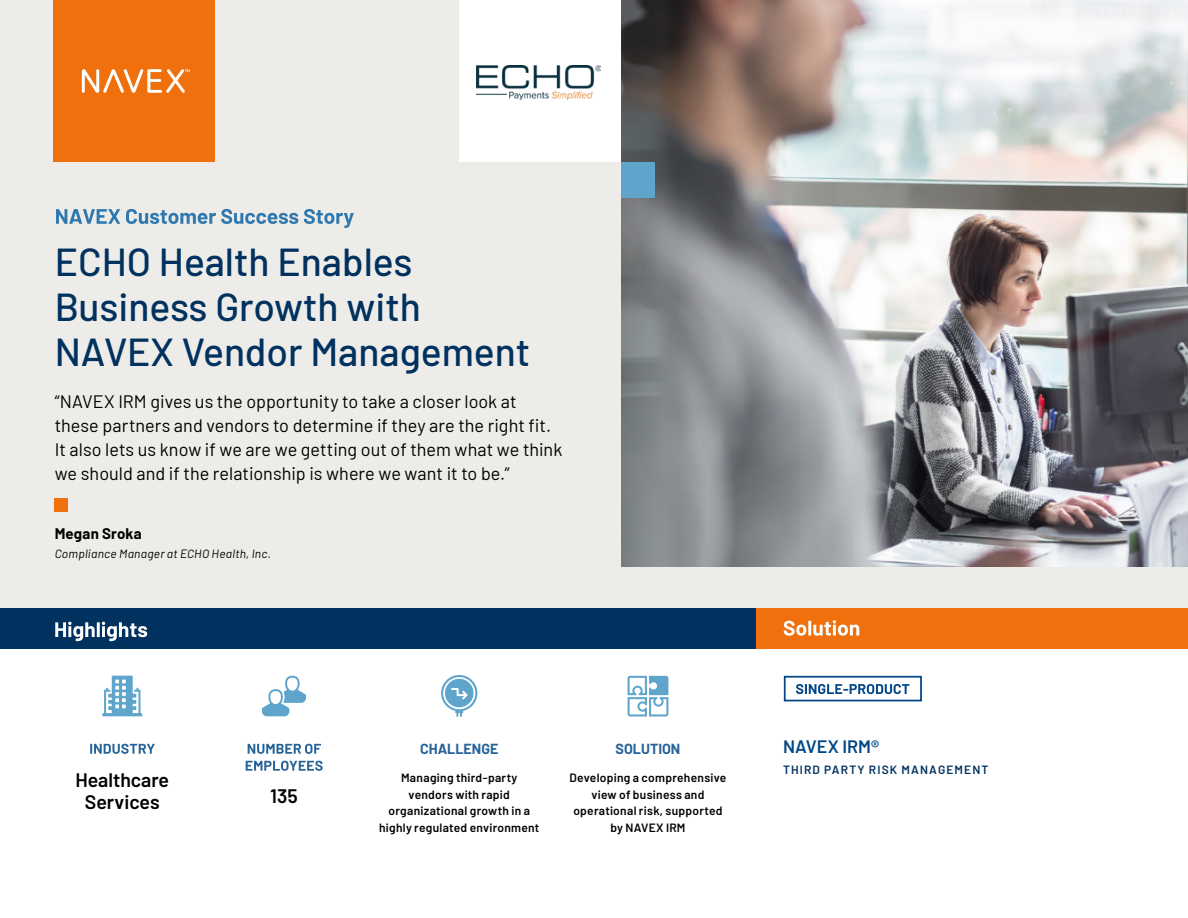
<style>
.page{position:relative;width:1188px;height:918px;background:#fff}
.page>*{position:absolute;margin:0;border:0;box-sizing:border-box;transform-origin:0 0}
.t1{font:500 39px/45px "Barlow";color:#00315f}
.t2{font:600 19.5px/22.5px "Barlow";color:#000;text-align:center}
.t3{font:18px/24px "Barlow";color:#000}
.t4{font:600 18px "Barlow";color:#004787}
.t5{font:700 15px "Barlow";letter-spacing:.01em;color:#000}
.t6{font:700 14.25px "Barlow";color:#266399}
.t7{font:600 12px/16.5px "Barlow";letter-spacing:.025em;color:#000;text-align:center}
.t8{font:italic 12px "Barlow";letter-spacing:.02em;color:#000}
.t9{font:600 12px "Barlow";letter-spacing:.095em;color:#00315f}
</style>
<div class="page">
<div style="left:0;top:0;width:1188px;height:649px;background:#eeece9"></div>
<div style="left:53px;top:0;width:162px;height:162px;background:#ef700c"></div>
<svg style="left:82px;top:69px;width:108px;height:24px"></svg>
<div style="left:0;top:608px;width:756px;height:41px;background:#00315f"></div>
<img style="left:621px;top:0;width:567px;height:567px">
<svg style="left:55px;top:622px;width:92px;height:19px"></svg>
<svg style="left:246px;top:761px;width:77px;height:10px"></svg>
<svg style="left:248px;top:744px;width:73px;height:10px"></svg>
<svg style="left:90px;top:744px;width:65px;height:10px"></svg>
<svg style="left:56px;top:209px;width:298px;height:19px"></svg>
<div style="left:55px;top:498px;width:13px;height:14px;background:#ef700c"></div>
<div style="left:756px;top:608px;width:432px;height:41px;background:#ef700c"></div>
<svg style="left:784px;top:620px;width:75px;height:16px"></svg>
<div style="left:459px;top:0;width:162px;height:162px;background:#fff"></div>
<div style="left:621px;top:162px;width:34px;height:35px;background:#5fa4cb"></div>
<svg style="left:262px;top:676px;width:44px;height:40px"></svg>
<svg style="left:102px;top:676px;width:40px;height:40px"></svg>
<svg style="left:628px;top:676px;width:40px;height:40px"></svg>
<svg style="left:441px;top:675px;width:36px;height:42px"></svg>
<img style="left:477px;top:66px;width:124px;height:34px">
<div style="left:784px;top:676px;width:138px;height:25px;border:2px solid #004787"></div>
<svg style="left:796px;top:684px;width:113px;height:10px"></svg>
<h1 class="t1" style="left:55px;top:237px;width:477px">ECHO Health Enables<br>Business Growth with<br>NAVEX Vendor Management</h1>
<p class="t3" style="left:55px;top:388px;width:509px">“NAVEX IRM gives us the opportunity to take a closer look at these partners and vendors to determine if they are the right fit.<br>It also lets us know if we are we getting out of them what we think we should and if the relationship is where we want it to be.”</p>
<p class="t5" style="left:55px;top:522px;width:88px">Megan Sroka</p>
<p class="t8" style="left:55px;top:545px;width:218px">Compliance Manager at ECHO Health, Inc.</p>
<p class="t2" style="left:75px;top:767px;width:95px">Healthcare<br>Services</p>
<p class="t2" style="left:270px;top:783px;width:29px">135</p>
<p class="t6" style="left:420px;top:738px;width:80px">CHALLENGE</p>
<p class="t6" style="left:616px;top:738px;width:66px">SOLUTION</p>
<p class="t7" style="left:379px;top:769px;width:162px">Managing third-party vendors with rapid organizational growth in a highly regulated environment</p>
<p class="t7" style="left:570px;top:769px;width:158px">Developing a comprehensive view of business and operational risk, supported by NAVEX IRM</p>
<p class="t4" style="left:783px;top:733px;width:98px">NAVEX IRM®</p>
<p class="t9" style="left:783px;top:760px;width:207px">THIRD PARTY RISK MANAGEMENT</p>
</div>
